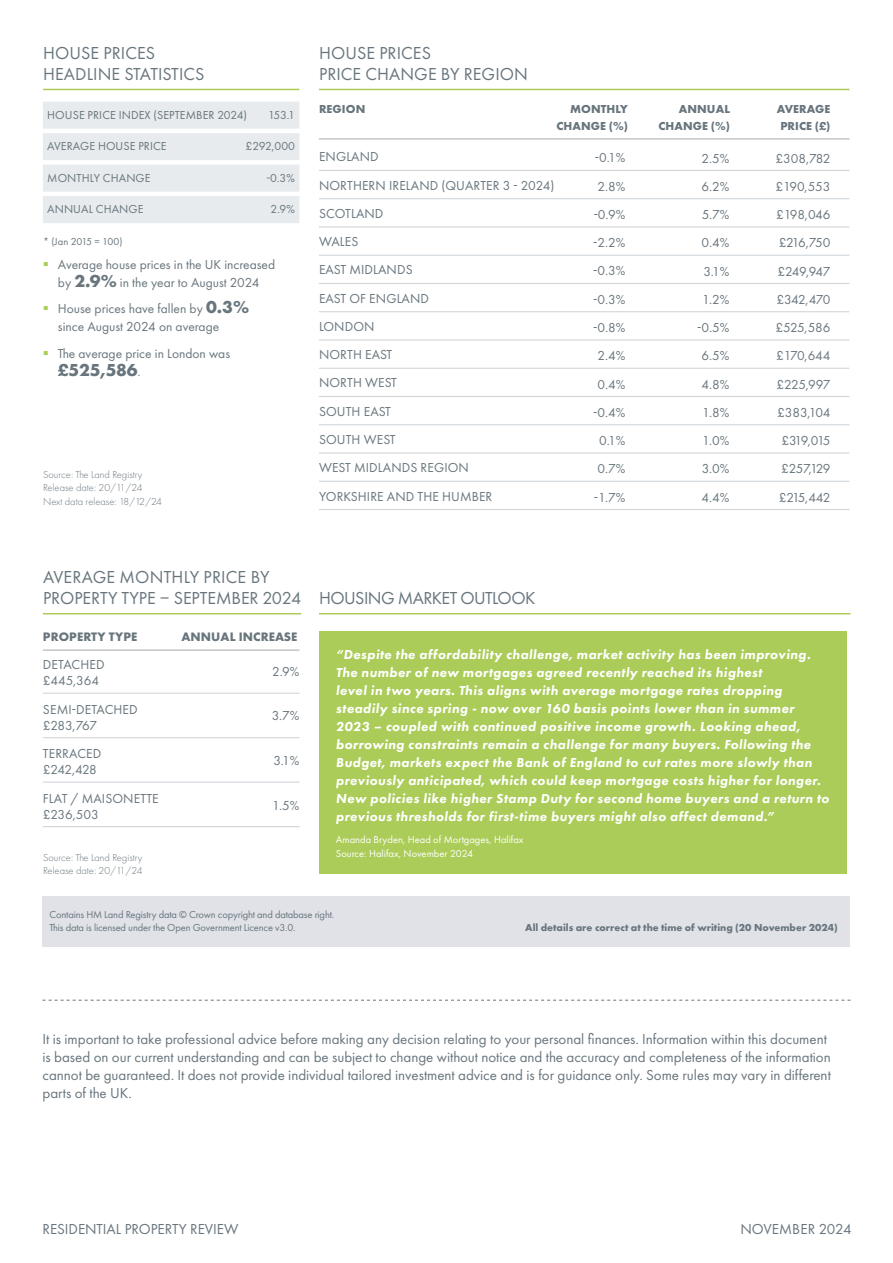
<style>
.page{position:relative;width:893px;height:1263px;background:#fff}
.page>*{position:absolute;margin:0;border:0;box-sizing:border-box;transform-origin:0 0}
.t1{font:18px/21.6px "Futura PT";letter-spacing:.005em;color:#68757d}
.t2{font:700 18px "Futura PT";letter-spacing:-.01em;color:#68757d}
.t3{font:15px/18px "Futura PT";letter-spacing:-.005em;color:#68757d}
.t4{font:italic 800 13.5px/18.1px "Futura PT";letter-spacing:.03em;color:#fff}
.t5{font:13.5px/28.2px "Futura PT";color:#68757d}
.t6{font:13.5px/28.2px "Futura PT";letter-spacing:-.04em;color:#68757d;text-align:center}
.t7{font:700 12.75px "Futura PT";letter-spacing:.005em;color:#68757d}
.t8{font:12px "Futura PT";letter-spacing:.005em;color:#68757d}
.t9{font:700 12px "Futura PT";letter-spacing:.005em;color:#68757d}
.t10{font:10.5px/13.5px "Futura PT";letter-spacing:-.015em;color:#68757d}
.t11{font:300 10.5px/13.5px "Futura PT";color:#68757d}
.t12{font:10.5px/13.6px "Futura PT";color:#fff}
.t13{font:700 10.5px "Futura PT";color:#68757d}
.s1{font-weight:700;font-size:18px}
.s2{font-weight:400;font-size:13.5px}
</style>
<div class="page">
<svg style="left:43px;top:1000px;width:807px;height:1px"></svg>
<hr style="left:43px;top:89px;width:256px;height:1px;background:#abcc58">
<hr style="left:319px;top:89px;width:530px;height:1px;background:#abcc58">
<div style="left:42px;top:896px;width:807px;height:51px;background:#e0e2e8"></div>
<div style="left:319px;top:631px;width:527px;height:243px;background:#abcc58"></div>
<hr style="left:319px;top:170px;width:530px;height:1px;background:#d0d6db">
<hr style="left:319px;top:198px;width:530px;height:1px;background:#d0d6db">
<hr style="left:319px;top:226px;width:530px;height:2px;background:#d0d6db">
<hr style="left:319px;top:255px;width:530px;height:1px;background:#d0d6db">
<hr style="left:319px;top:283px;width:530px;height:1px;background:#d0d6db">
<hr style="left:319px;top:311px;width:530px;height:1px;background:#d0d6db">
<hr style="left:319px;top:339px;width:530px;height:2px;background:#d0d6db">
<hr style="left:319px;top:368px;width:530px;height:1px;background:#d0d6db">
<hr style="left:319px;top:396px;width:530px;height:1px;background:#d0d6db">
<hr style="left:319px;top:424px;width:530px;height:1px;background:#d0d6db">
<hr style="left:319px;top:452px;width:530px;height:2px;background:#d0d6db">
<hr style="left:319px;top:481px;width:530px;height:1px;background:#d0d6db">
<hr style="left:319px;top:509px;width:530px;height:1px;background:#d0d6db">
<hr style="left:43px;top:693px;width:256px;height:1px;background:#d0d6db">
<hr style="left:43px;top:737px;width:256px;height:1px;background:#d0d6db">
<hr style="left:43px;top:781px;width:256px;height:2px;background:#d0d6db">
<hr style="left:43px;top:826px;width:256px;height:1px;background:#d0d6db">
<div style="left:43px;top:102px;width:256px;height:27px;background:#e7ebed"></div>
<div style="left:43px;top:133px;width:256px;height:27px;background:#e7ebed"></div>
<div style="left:43px;top:165px;width:256px;height:27px;background:#e7ebed"></div>
<div style="left:43px;top:196px;width:256px;height:27px;background:#e7ebed"></div>
<hr style="left:43px;top:613px;width:258px;height:1px;background:#abcc58">
<hr style="left:319px;top:613px;width:531px;height:1px;background:#abcc58">
<hr style="left:319px;top:138px;width:530px;height:1px;background:#b3b2b2">
<hr style="left:43px;top:649px;width:256px;height:2px;background:#b3b2b2">
<h1 class="t1" style="left:43px;top:42px;width:163px">HOUSE PRICES<br>HEADLINE STATISTICS</h1>
<h1 class="t1" style="left:319px;top:42px;width:210px">HOUSE PRICES<br>PRICE CHANGE BY REGION</h1>
<p class="t8" style="left:47px;top:108px;width:201px">HOUSE PRICE INDEX (SEPTEMBER 2024)</p>
<p class="t8" style="left:268px;top:108px;width:28px">153.1</p>
<p class="t8" style="left:47px;top:139px;width:121px">AVERAGE HOUSE PRICE</p>
<p class="t8" style="left:246px;top:139px;width:51px">£292,000</p>
<p class="t8" style="left:47px;top:171px;width:105px">MONTHLY CHANGE</p>
<p class="t8" style="left:266px;top:171px;width:30px">-0.3%</p>
<p class="t8" style="left:47px;top:202px;width:98px">ANNUAL CHANGE</p>
<p class="t8" style="left:271px;top:202px;width:26px">2.9%</p>
<p class="t10" style="left:43px;top:235px;width:81px">* (Jan 2015 = 100)</p>
<p class="t5" style="left:58px;top:255px;width:219px;line-height:18px">Average house prices in the UK increased by <span class="s1">2.9%</span> in the year to August 2024</p>
<p class="t5" style="left:58px;top:300px;width:193px;line-height:18px">House prices have fallen by <span class="s1">0.3% </span>since August 2024 on average</p>
<p class="t5" style="left:58px;top:339px;width:174px">The average price in London was</p>
<h1 class="t2" style="left:58px;top:358px;width:84px">£525,586<span class="s2">.</span></h1>
<p class="t11" style="left:43px;top:468px;width:120px">Source: The Land Registry<br>Release date: 20/11/24<br>Next data release: 18/12/24</p>
<p class="t9" style="left:319px;top:102px;width:48px">REGION</p>
<p class="t9" style="left:570px;top:102px;width:59px">MONTHLY</p>
<p class="t9" style="left:679px;top:102px;width:53px">ANNUAL</p>
<p class="t9" style="left:777px;top:102px;width:55px">AVERAGE</p>
<p class="t9" style="left:556px;top:118px;width:73px">CHANGE (%)</p>
<p class="t9" style="left:658px;top:118px;width:73px">CHANGE (%)</p>
<p class="t9" style="left:780px;top:118px;width:52px">PRICE (£)</p>
<p class="t5" style="left:319px;top:143px;width:237px">ENGLAND<br>NORTHERN IRELAND (QUARTER 3 - 2024)<br>SCOTLAND<br>WALES<br>EAST MIDLANDS<br>EAST OF ENGLAND<br>LONDON<br>NORTH EAST<br>NORTH WEST<br>SOUTH EAST<br>SOUTH WEST<br>WEST MIDLANDS REGION<br>YORKSHIRE AND THE HUMBER</p>
<p class="t5" style="left:593px;top:144px;width:34px;text-align:center">-0.1%<br>2.8% -0.9% -2.2% -0.3% -0.3% -0.8%<br>2.4%<br>0.4% -0.4%<br>0.1%<br>0.7% -1.7%</p>
<p class="t5" style="left:697px;top:144px;width:34px;text-align:center">2.5%<br>6.2%<br>5.7%<br>0.4%<br>3.1%<br>1.2% -0.5%<br>6.5%<br>4.8%<br>1.8%<br>1.0%<br>3.0%<br>4.4%</p>
<p class="t6" style="left:775px;top:144px;width:57px">£308,782 £190,553 £198,046 £216,750 £249,947 £342,470 £525,586 £170,644 £225,997 £383,104 £319,015 £257,129 £215,442</p>
<h1 class="t1" style="left:43px;top:566px;width:494px">AVERAGE MONTHLY PRICE BY<br>PROPERTY TYPE – SEPTEMBER 2024 HOUSING MARKET OUTLOOK</h1>
<p class="t7" style="left:43px;top:628px;width:96px">PROPERTY TYPE</p>
<p class="t7" style="left:181px;top:628px;width:118px">ANNUAL INCREASE</p>
<p class="t5" style="left:43px;top:656px;width:63px;line-height:16.2px">DETACHED £445,364</p>
<p class="t5" style="left:43px;top:701px;width:96px;line-height:16.2px">SEMI-DETACHED £283,767</p>
<p class="t5" style="left:43px;top:745px;width:60px;line-height:16.2px">TERRACED £242,428</p>
<p class="t5" style="left:43px;top:790px;width:117px;line-height:16.2px">FLAT / MAISONETTE £236,503</p>
<p class="t11" style="left:43px;top:850px;width:101px">Source: The Land Registry<br>Release date: 20/11/24</p>
<p class="t5" style="left:272px;top:657px;width:29px">2.9%</p>
<p class="t5" style="left:272px;top:702px;width:29px">3.7%</p>
<p class="t5" style="left:273px;top:746px;width:27px">3.1%</p>
<p class="t5" style="left:272px;top:791px;width:29px">1.5%</p>
<p class="t4" style="left:336px;top:645px;width:495px">“Despite the affordability challenge, market activity has been improving.<br>The number of new mortgages agreed recently reached its highest<br>level in two years. This aligns with average mortgage rates dropping steadily since spring - now over 160 basis points lower than in summer 2023 – coupled with continued positive income growth. Looking ahead, borrowing constraints remain a challenge for many buyers. Following the Budget, markets expect the Bank of England to cut rates more slowly than previously anticipated, which could keep mortgage costs higher for longer.<br>New policies like higher Stamp Duty for second home buyers and a return to previous thresholds for first-time buyers might also affect demand.”</p>
<p class="t12" style="left:336px;top:833px;width:189px">Amanda Bryden, Head of Mortgages, Halifax<br>Source: Halifax, November 2024</p>
<p class="t10" style="left:50px;top:907px;width:286px">Contains HM Land Registry data © Crown copyright and database right.<br>This data is licensed under the Open Government Licence v3.0.</p>
<p class="t13" style="left:525px;top:921px;width:314px">All details are correct at the time of writing (20 November 2024)</p>
<p class="t3" style="left:43px;top:1030px;width:790px">It is important to take professional advice before making any decision relating to your personal finances. Information within this document is based on our current understanding and can be subject to change without notice and the accuracy and completeness of the information cannot be guaranteed. It does not provide individual tailored investment advice and is for guidance only. Some rules may vary in different parts of the UK.</p>
<p class="t3" style="left:43px;top:1220px;width:197px">RESIDENTIAL PROPERTY REVIEW</p>
<p class="t3" style="left:740px;top:1220px;width:113px">NOVEMBER 2024</p>
</div>
